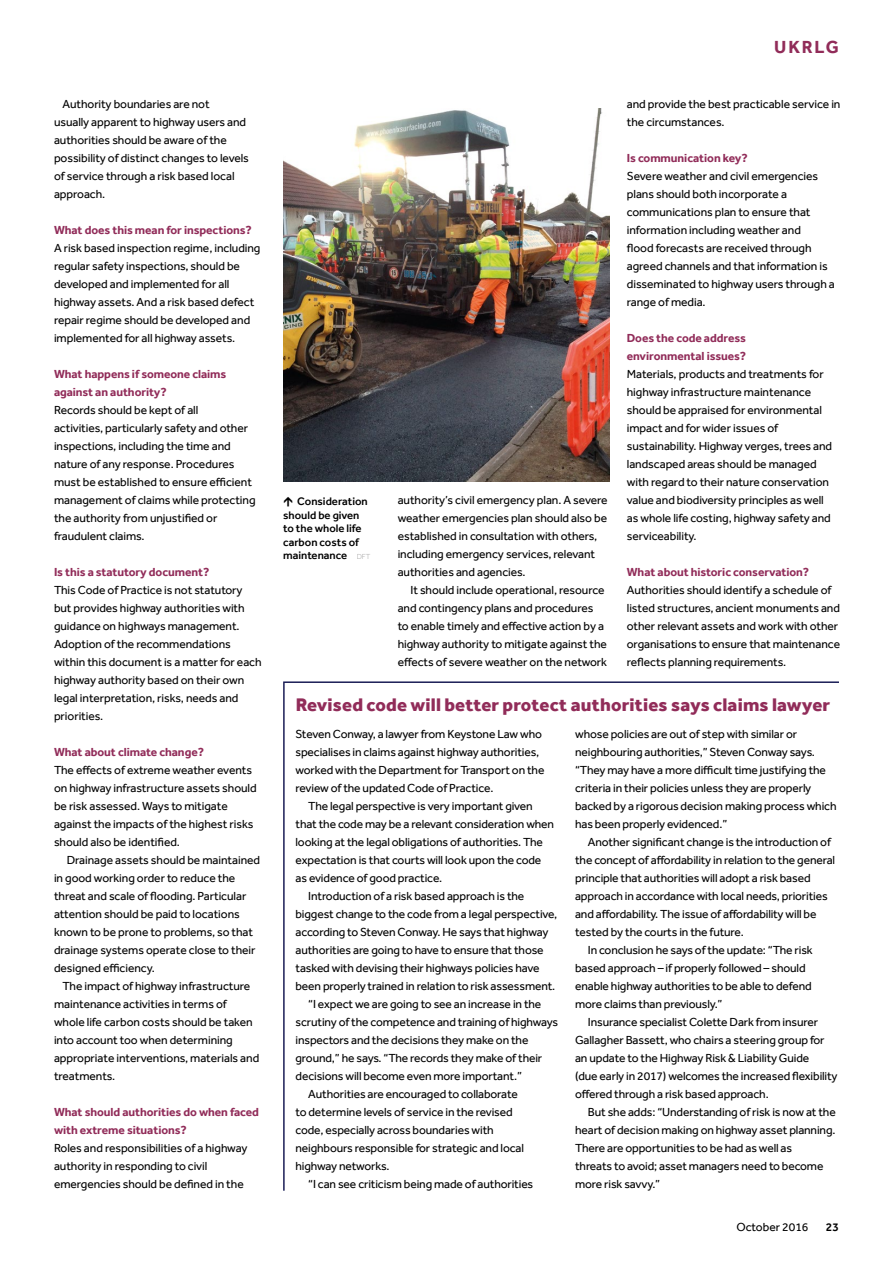
<style>
.page{position:relative;width:893px;height:1263px;background:#fff}
.page>*{position:absolute;margin:0;border:0;box-sizing:border-box;transform-origin:0 0}
.t1{font:800 18.75px "Effra";letter-spacing:.01em;color:#912c59}
.t2{font:700 18px "Effra";letter-spacing:.1em;color:#912c59}
.t3{font:12px/18px "Effra";letter-spacing:-.01em;color:#000}
.t4{font:700 12px/18px "Effra";letter-spacing:-.005em;color:#912c59}
.t5{font:500 12px "Effra";color:#000}
.t6{font:500 11.25px/13.5px "Effra";color:#000}
.s1{font-weight:300;font-size:7.5px;color:#706f6f}
</style>
<div class="page">
<svg style="left:283px;top:681px;width:556px;height:510px"></svg>
<img style="left:283px;top:108px;width:327px;height:374px">
<p class="t3" style="left:54px;top:95px;width:196px;text-indent:8px">Authority boundaries are not<br>usually apparent to highway users and authorities should be aware of the possibility of distinct changes to levels of service through a risk based local approach.</p>
<p class="t4" style="left:54px;top:221px;width:199px">What does this mean for inspections?</p>
<p class="t3" style="left:54px;top:239px;width:208px">A risk based inspection regime, including regular safety inspections, should be developed and implemented for all highway assets. And a risk based defect repair regime should be developed and implemented for all highway assets.</p>
<p class="t4" style="left:54px;top:365px;width:174px">What happens if someone claims against an authority?</p>
<p class="t3" style="left:54px;top:401px;width:203px">Records should be kept of all<br>activities, particularly safety and other inspections, including the time and nature of any response. Procedures must be established to ensure efficient management of claims while protecting the authority from unjustified or fraudulent claims.</p>
<p class="t4" style="left:54px;top:563px;width:157px">Is this a statutory document?</p>
<p class="t3" style="left:54px;top:581px;width:209px">This Code of Practice is not statutory but provides highway authorities with guidance on highways management.<br>Adoption of the recommendations within this document is a matter for each highway authority based on their own legal interpretation, risks, needs and priorities.</p>
<p class="t4" style="left:54px;top:743px;width:151px">What about climate change?</p>
<p class="t3" style="left:54px;top:761px;width:204px">The effects of extreme weather events on highway infrastructure assets should be risk assessed. Ways to mitigate against the impacts of the highest risks should also be identified.</p>
<p class="t3" style="left:54px;top:851px;width:208px;text-indent:13px">Drainage assets should be maintained in good working order to reduce the threat and scale of flooding. Particular attention should be paid to locations known to be prone to problems, so that drainage systems operate close to their designed efficiency.</p>
<p class="t3" style="left:54px;top:977px;width:207px;text-indent:8px">The impact of highway infrastructure maintenance activities in terms of whole life carbon costs should be taken into account too when determining appropriate interventions, materials and treatments.</p>
<p class="t4" style="left:54px;top:1103px;width:206px">What should authorities do when faced with extreme situations?</p>
<p class="t3" style="left:54px;top:1139px;width:195px">Roles and responsibilities of a highway authority in responding to civil emergencies should be defined in the</p>
<p class="t6" style="left:283px;top:494px;width:89px;text-indent:14px">Consideration should be given to the whole life carbon costs of maintenance <span class="s1">DFT</span></p>
<p class="t3" style="left:398px;top:491px;width:211px">authority’s civil emergency plan. A severe weather emergencies plan should also be established in consultation with others, including emergency services, relevant authorities and agencies.</p>
<p class="t3" style="left:398px;top:581px;width:211px;text-indent:13px">It should include operational, resource and contingency plans and procedures to enable timely and effective action by a highway authority to mitigate against the effects of severe weather on the network</p>
<h2 class="t2" style="left:774px;top:36px;width:66px">UKRLG</h2>
<p class="t3" style="left:627px;top:95px;width:215px">and provide the best practicable service in the circumstances.</p>
<p class="t4" style="left:627px;top:149px;width:122px">Is communication key?</p>
<p class="t3" style="left:627px;top:167px;width:210px">Severe weather and civil emergencies plans should both incorporate a communications plan to ensure that information including weather and<br>flood forecasts are received through agreed channels and that information is disseminated to highway users through a range of media.</p>
<p class="t4" style="left:627px;top:329px;width:121px">Does the code address environmental issues?</p>
<p class="t3" style="left:627px;top:365px;width:207px">Materials, products and treatments for highway infrastructure maintenance should be appraised for environmental impact and for wider issues of sustainability. Highway verges, trees and landscaped areas should be managed with regard to their nature conservation value and biodiversity principles as well as whole life costing, highway safety and serviceability.</p>
<p class="t4" style="left:627px;top:563px;width:184px">What about historic conservation?</p>
<p class="t3" style="left:627px;top:581px;width:215px">Authorities should identify a schedule of listed structures, ancient monuments and other relevant assets and work with other organisations to ensure that maintenance reflects planning requirements.</p>
<h1 class="t1" style="left:296px;top:693px;width:536px">Revised code will better protect authorities says claims lawyer</h1>
<p class="t3" style="left:296px;top:725px;width:250px">Steven Conway, a lawyer from Keystone Law who specialises in claims against highway authorities, worked with the Department for Transport on the review of the updated Code of Practice.</p>
<p class="t3" style="left:308px;top:797px;width:226px">The legal perspective is very important given</p>
<p class="t3" style="left:296px;top:815px;width:260px">that the code may be a relevant consideration when</p>
<p class="t3" style="left:296px;top:833px;width:249px">looking at the legal obligations of authorities. The</p>
<p class="t3" style="left:296px;top:851px;width:247px">expectation is that courts will look upon the code</p>
<p class="t3" style="left:296px;top:869px;width:148px">as evidence of good practice.</p>
<p class="t3" style="left:308px;top:887px;width:218px">Introduction of a risk based approach is the</p>
<p class="t3" style="left:296px;top:905px;width:263px">biggest change to the code from a legal perspective,</p>
<p class="t3" style="left:296px;top:923px;width:255px">according to Steven Conway. He says that highway</p>
<p class="t3" style="left:296px;top:941px;width:250px">authorities are going to have to ensure that those</p>
<p class="t3" style="left:296px;top:959px;width:246px">tasked with devising their highways policies have</p>
<p class="t3" style="left:296px;top:977px;width:261px">been properly trained in relation to risk assessment.</p>
<p class="t3" style="left:308px;top:995px;width:235px">“I expect we are going to see an increase in the</p>
<p class="t3" style="left:296px;top:1013px;width:264px">scrutiny of the competence and training of highways</p>
<p class="t3" style="left:296px;top:1031px;width:234px">inspectors and the decisions they make on the</p>
<p class="t3" style="left:296px;top:1049px;width:248px">ground,” he says. “The records they make of their</p>
<p class="t3" style="left:296px;top:1067px;width:228px">decisions will become even more important.”</p>
<p class="t3" style="left:308px;top:1085px;width:211px">Authorities are encouraged to collaborate</p>
<p class="t3" style="left:296px;top:1103px;width:219px">to determine levels of service in the revised</p>
<p class="t3" style="left:296px;top:1121px;width:200px">code, especially across boundaries with</p>
<p class="t3" style="left:296px;top:1139px;width:230px">neighbours responsible for strategic and local</p>
<p class="t3" style="left:296px;top:1157px;width:96px">highway networks.</p>
<p class="t3" style="left:308px;top:1175px;width:226px">“I can see criticism being made of authorities</p>
<p class="t3" style="left:575px;top:725px;width:263px">whose policies are out of step with similar or neighbouring authorities,” Steven Conway says. “They may have a more difficult time justifying the criteria in their policies unless they are properly backed by a rigorous decision making process which has been properly evidenced.”</p>
<p class="t3" style="left:588px;top:833px;width:245px">Another significant change is the introduction of</p>
<p class="t3" style="left:575px;top:851px;width:261px">the concept of affordability in relation to the general</p>
<p class="t3" style="left:575px;top:869px;width:237px">principle that authorities will adopt a risk based</p>
<p class="t3" style="left:575px;top:887px;width:254px">approach in accordance with local needs, priorities</p>
<p class="t3" style="left:575px;top:905px;width:243px">and affordability. The issue of affordability will be</p>
<p class="t3" style="left:575px;top:923px;width:170px">tested by the courts in the future.</p>
<p class="t3" style="left:588px;top:941px;width:226px">In conclusion he says of the update: “The risk</p>
<p class="t3" style="left:575px;top:959px;width:232px">based approach – if properly followed – should</p>
<p class="t3" style="left:575px;top:977px;width:238px">enable highway authorities to be able to defend</p>
<p class="t3" style="left:575px;top:995px;width:149px">more claims than previously.”</p>
<p class="t3" style="left:588px;top:1013px;width:232px">Insurance specialist Colette Dark from insurer</p>
<p class="t3" style="left:575px;top:1031px;width:251px">Gallagher Bassett, who chairs a steering group for</p>
<p class="t3" style="left:575px;top:1049px;width:236px">an update to the Highway Risk &amp; Liability Guide</p>
<p class="t3" style="left:575px;top:1067px;width:264px">(due early in 2017) welcomes the increased flexibility</p>
<p class="t3" style="left:575px;top:1085px;width:195px">offered through a risk based approach.</p>
<p class="t3" style="left:588px;top:1103px;width:249px">But she adds: “Understanding of risk is now at the</p>
<p class="t3" style="left:575px;top:1121px;width:262px">heart of decision making on highway asset planning.</p>
<p class="t3" style="left:575px;top:1139px;width:219px">There are opportunities to be had as well as</p>
<p class="t3" style="left:575px;top:1157px;width:250px">threats to avoid; asset managers need to become</p>
<p class="t3" style="left:575px;top:1175px;width:87px">more risk savvy.”</p>
<p class="t3" style="left:736px;top:1218px;width:74px">October 2016</p>
<p class="t5" style="left:826px;top:1220px;width:15px">23</p>
</div>
